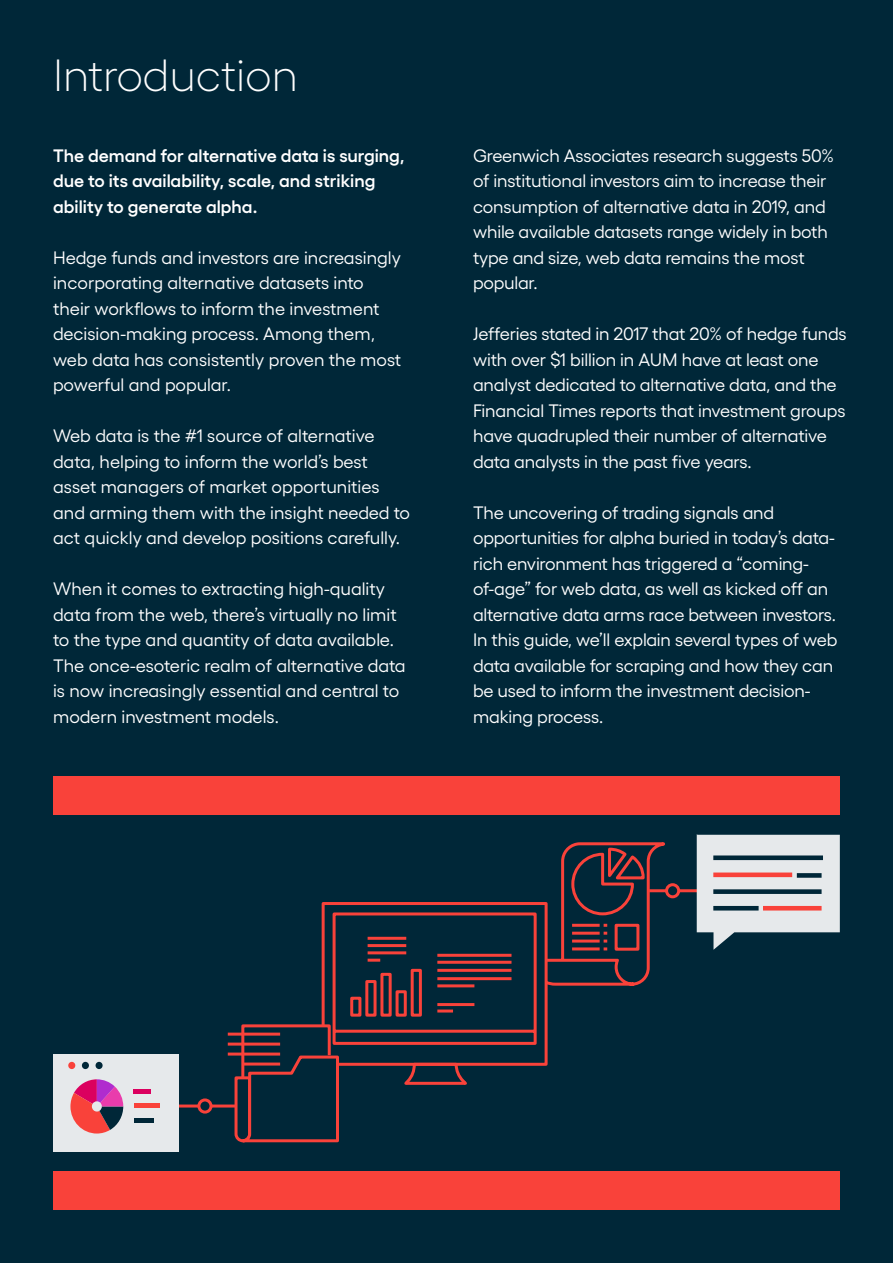
<style>
.page{position:relative;width:893px;height:1263px;background:#002738}
.page>*{position:absolute;margin:0;border:0;box-sizing:border-box;transform-origin:0 0}
.t1{font:300 45px "Yellix";color:#fff}
.t2{font:18px/25.5px "Yellix";letter-spacing:-.01em;color:#fff}
.t3{font:600 18px/25.5px "Yellix";color:#fff}
</style>
<div class="page">
<div style="left:53px;top:776px;width:787px;height:38px;background:#f9423a"></div>
<div style="left:53px;top:1171px;width:787px;height:39px;background:#f9423a"></div>
<hr style="left:179px;top:1104px;width:57px;height:3px;background:#f9423a">
<hr style="left:649px;top:889px;width:57px;height:3px;background:#f9423a">
<svg style="left:696px;top:835px;width:144px;height:115px"></svg>
<div style="left:713px;top:855px;width:110px;height:5px;background:#002738"></div>
<div style="left:797px;top:873px;width:25px;height:5px;background:#002738"></div>
<hr style="left:763px;top:906px;width:59px;height:4px;background:#f9423a">
<hr style="left:713px;top:906px;width:46px;height:4px;background:#002738">
<div style="left:713px;top:872px;width:79px;height:5px;background:#f9423a"></div>
<div style="left:713px;top:889px;width:109px;height:5px;background:#002738"></div>
<div style="left:53px;top:1054px;width:126px;height:97px;background:#e6e9eb"></div>
<svg style="left:70px;top:1079px;width:53px;height:54px"></svg>
<div style="left:134px;top:1118px;width:19px;height:5px;background:#002738"></div>
<div style="left:134px;top:1089px;width:17px;height:5px;background:#db005f"></div>
<div style="left:134px;top:1103px;width:26px;height:5px;background:#f9423a"></div>
<div style="left:68px;top:1062px;width:7px;height:7px;background:#f9423a;border-radius:50%"></div>
<div style="left:82px;top:1062px;width:7px;height:7px;background:#002738;border-radius:50%"></div>
<div style="left:96px;top:1062px;width:7px;height:7px;background:#002738;border-radius:50%"></div>
<div style="left:199px;top:1100px;width:12px;height:12px;background:#002738;border-radius:50%"></div>
<div style="left:197px;top:1098px;width:15px;height:15px;border:3px solid #f9423a;border-radius:50%"></div>
<div style="left:667px;top:885px;width:12px;height:12px;background:#002738;border-radius:50%"></div>
<div style="left:665px;top:883px;width:15px;height:15px;border:3px solid #f9423a;border-radius:50%"></div>
<svg style="left:548px;top:842px;width:119px;height:144px"></svg>
<div style="left:322px;top:902px;width:226px;height:164px;background:#002738;border:3px solid #f9423a"></div>
<svg style="left:331px;top:902px;width:207px;height:183px"></svg>
<svg style="left:225px;top:1023px;width:115px;height:120px"></svg>
<p class="t1" style="left:53px;top:42px;width:247px">Introduction</p>
<p class="t3" style="left:53px;top:141px;width:353px">The demand for alternative data is surging, due to its availability, scale, and striking ability to generate alpha.</p>
<p class="t2" style="left:53px;top:243px;width:350px">Hedge funds and investors are increasingly incorporating alternative datasets into their workflows to inform the investment decision-making process. Among them, web data has consistently proven the most powerful and popular.</p>
<p class="t2" style="left:53px;top:421px;width:358px">Web data is the #1 source of alternative data, helping to inform the world’s best asset managers of market opportunities and arming them with the insight needed to act quickly and develop positions carefully.</p>
<p class="t2" style="left:53px;top:574px;width:345px">When it comes to extracting high-quality data from the web, there’s virtually no limit to the type and quantity of data available.</p>
<p class="t2" style="left:53px;top:651px;width:354px">The once-esoteric realm of alternative data is now increasingly essential and central to modern investment models.</p>
<p class="t2" style="left:473px;top:141px;width:363px">Greenwich Associates research suggests 50% of institutional investors aim to increase their consumption of alternative data in 2019, and while available datasets range widely in both type and size, web data remains the most popular.</p>
<p class="t2" style="left:473px;top:319px;width:375px">Jefferies stated in 2017 that 20% of hedge funds with over $1 billion in AUM have at least one analyst dedicated to alternative data, and the Financial Times reports that investment groups have quadrupled their number of alternative data analysts in the past five years.</p>
<p class="t2" style="left:473px;top:498px;width:365px">The uncovering of trading signals and opportunities for alpha buried in today’s data&shy;rich environment has triggered a “coming&shy;of-age” for web data, as well as kicked off an alternative data arms race between investors.</p>
<p class="t2" style="left:473px;top:625px;width:366px">In this guide, we’ll explain several types of web data available for scraping and how they can be used to inform the investment decision&shy;making process.</p>
</div>
